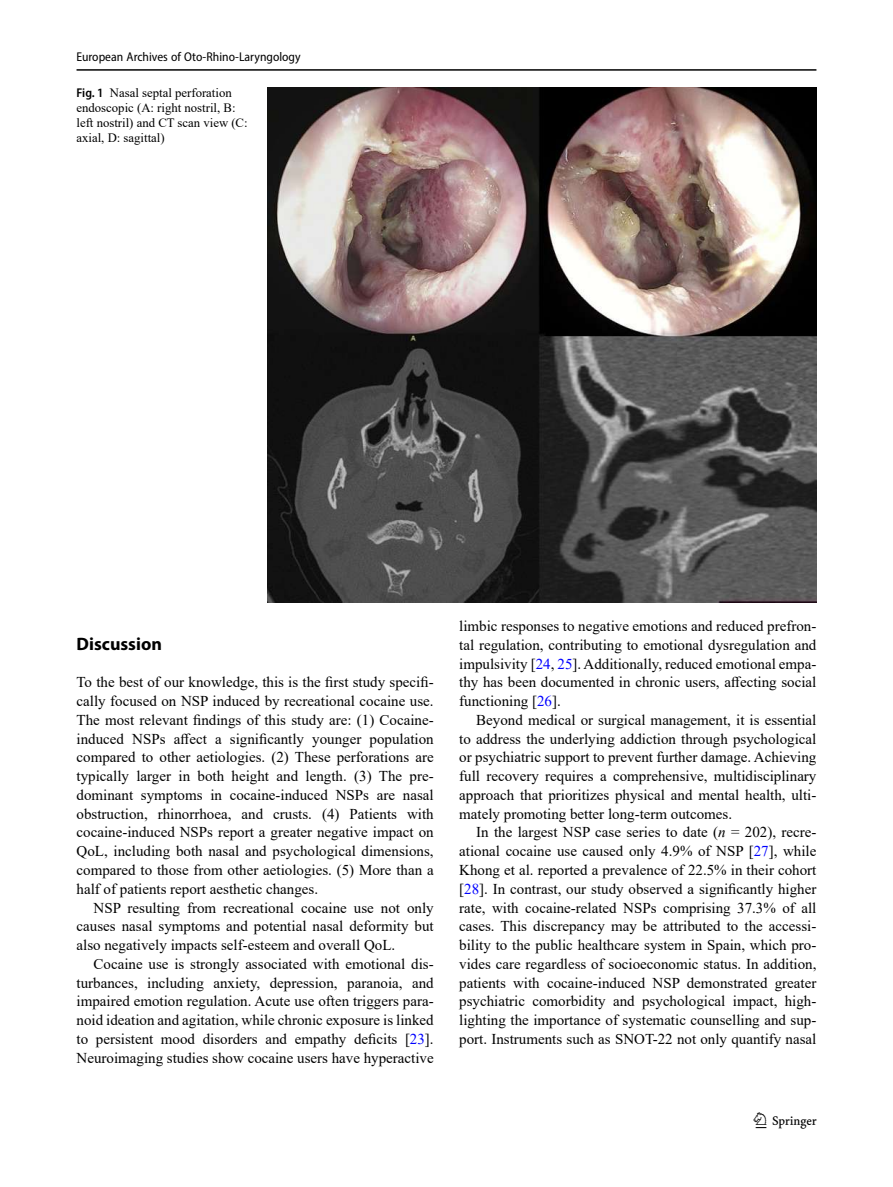
<style>
.page{position:relative;width:893px;height:1187px;background:#fff}
.page>*{position:absolute;margin:0;border:0;box-sizing:border-box;transform-origin:0 0}
.t1{font:22.5px "Springnew";color:#000}
.t2{font:700 18px "Myriad Pro";color:#000}
.t3{font:15px/18.8px "Times New Roman";color:#000;text-align:justify}
.t4{font:12.75px/15px "Times New Roman";color:#000}
.t5{font:semi-condensed 12.75px "Myriad Pro";color:#000}
.s1{font-family:"Myriad Pro";font-weight:600;font-stretch:semi-condensed}
.s2{color:#00f}
.s3{font-style:italic}
</style>
<div class="page">
<hr style="left:77px;top:69px;width:739px;height:2px;background:#000">
<img style="left:268px;top:87px;width:548px;height:515px">
<p class="t5" style="left:77px;top:49px;width:226px">European Archives of Oto-Rhino-Laryngology</p>
<p class="t4" style="left:77px;top:84px;width:173px"><span class="s1">Fig. 1</span> Nasal septal perforation endoscopic (A: right nostril, B: left nostril) and CT scan view (C: axial, D: sagittal)</p>
<p class="t2" style="left:77px;top:632px;width:87px">Discussion</p>
<p class="t3" style="left:77px;top:672px;width:359px">To the best of our knowledge, this is the first study specifi&shy;cally focused on NSP induced by recreational cocaine use.<br>The most relevant findings of this study are: (1) Cocaine&shy;induced NSPs affect a significantly younger population compared to other aetiologies. (2) These perforations are typically larger in both height and length. (3) The pre&shy;dominant symptoms in cocaine-induced NSPs are nasal obstruction, rhinorrhoea, and crusts. (4) Patients with cocaine-induced NSPs report a greater negative impact on QoL, including both nasal and psychological dimensions, compared to those from other aetiologies. (5) More than a half of patients report aesthetic changes.</p>
<p class="t3" style="left:77px;top:897px;width:359px;text-indent:17px">NSP resulting from recreational cocaine use not only causes nasal symptoms and potential nasal deformity but also negatively impacts self-esteem and overall QoL.</p>
<p class="t3" style="left:77px;top:953px;width:359px;text-indent:17px">Cocaine use is strongly associated with emotional dis&shy;turbances, including anxiety, depression, paranoia, and impaired emotion regulation. Acute use often triggers para&shy;noid ideation and agitation, while chronic exposure is linked to persistent mood disorders and empathy deficits [<span class="s2">23</span>].<br>Neuroimaging studies show cocaine users have hyperactive</p>
<p class="t3" style="left:459px;top:616px;width:359px">limbic responses to negative emotions and reduced prefron&shy;tal regulation, contributing to emotional dysregulation and impulsivity [<span class="s2">24</span>, <span class="s2">25</span>]. Additionally, reduced emotional empa&shy;thy has been documented in chronic users, affecting social functioning [<span class="s2">26</span>].</p>
<p class="t3" style="left:459px;top:710px;width:359px;text-indent:17px">Beyond medical or surgical management, it is essential to address the underlying addiction through psychological or psychiatric support to prevent further damage. Achieving full recovery requires a comprehensive, multidisciplinary approach that prioritizes physical and mental health, ulti&shy;mately promoting better long-term outcomes.</p>
<p class="t3" style="left:459px;top:822px;width:359px;text-indent:17px">In the largest NSP case series to date (<span class="s3">n</span> = 202), recre&shy;ational cocaine use caused only 4.9% of NSP [<span class="s2">27</span>], while Khong et al. reported a prevalence of 22.5% in their cohort [<span class="s2">28</span>]. In contrast, our study observed a significantly higher rate, with cocaine-related NSPs comprising 37.3% of all cases. This discrepancy may be attributed to the accessi&shy;bility to the public healthcare system in Spain, which pro&shy;vides care regardless of socioeconomic status. In addition, patients with cocaine-induced NSP demonstrated greater psychiatric comorbidity and psychological impact, high&shy;lighting the importance of systematic counselling and sup&shy;port. Instruments such as SNOT-22 not only quantify nasal</p>
<h1 class="t1" style="left:756px;top:1107px;width:63px">1 3</h1>
</div>
